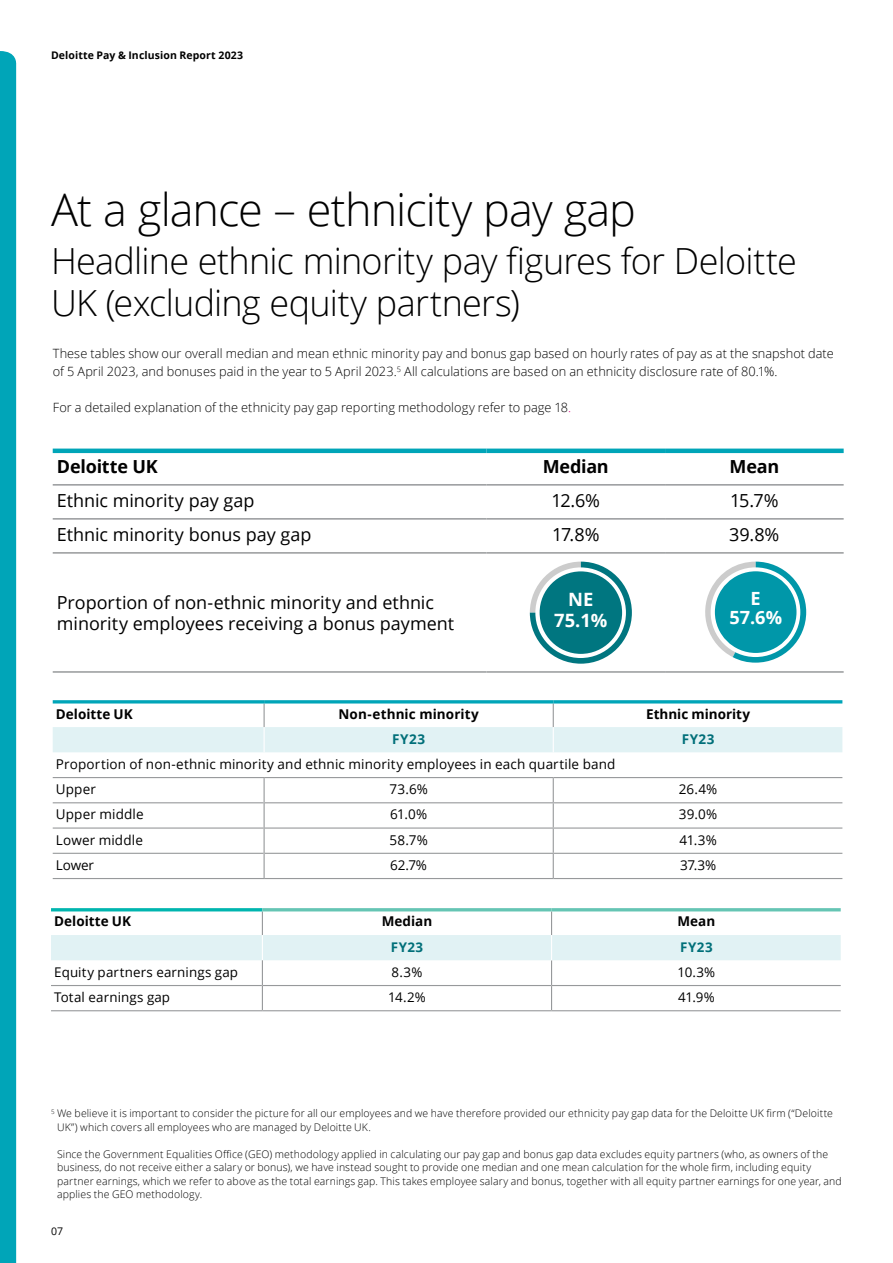
<style>
.page{position:relative;width:893px;height:1263px;background:#fff}
.page>*{position:absolute;margin:0;border:0;box-sizing:border-box;transform-origin:0 0}
.t1{font:300 45px "Open Sans";letter-spacing:-.02em;color:#000}
.t2{font:300 36px/42px "Open Sans";letter-spacing:-.02em;color:#000}
.t3{font:700 18.3px "Open Sans";color:#fff}
.t4{font:700 18.15px "Open Sans";color:#fff}
.t5{font:18px/21px "Open Sans";letter-spacing:-.005em;color:#000}
.t6{font:700 18px "Open Sans";letter-spacing:-.01em;color:#000}
.t7{font:13.5px/25.2px "Open Sans";letter-spacing:.01em;color:#000}
.t8{font:700 13.5px "Open Sans";letter-spacing:.005em;color:#000}
.t9{font:700 13.5px "Open Sans";letter-spacing:.035em;color:#006f79}
.t10{font:13.35px "Open Sans";letter-spacing:.01em;color:#000}
.t11{font:700 13.35px "Open Sans";letter-spacing:.035em;color:#006f79}
.t12{font:300 12.75px/18px "Open Sans";letter-spacing:.005em;color:#000}
.t13{font:300 10.5px/13.5px "Open Sans";letter-spacing:.01em;color:#000}
.t14{font:700 10.5px "Open Sans";letter-spacing:.01em;color:#000}
.t15{font:10.5px "Open Sans";color:#000}
.s1{color:#e10688}
</style>
<div class="page">
<div style="left:0;top:51px;width:17px;height:1212px;background:#00a5b8"></div>
<hr style="left:53px;top:777px;width:211px;height:1px;background:#97999b">
<hr style="left:264px;top:777px;width:289px;height:1px;background:#97999b">
<hr style="left:553px;top:777px;width:289px;height:1px;background:#97999b">
<hr style="left:53px;top:802px;width:211px;height:1px;background:#97999b">
<hr style="left:265px;top:802px;width:288px;height:1px;background:#97999b">
<hr style="left:553px;top:802px;width:289px;height:1px;background:#97999b">
<hr style="left:53px;top:827px;width:211px;height:2px;background:#97999b">
<hr style="left:265px;top:827px;width:288px;height:2px;background:#97999b">
<hr style="left:553px;top:827px;width:289px;height:2px;background:#97999b">
<hr style="left:53px;top:853px;width:211px;height:1px;background:#97999b">
<hr style="left:265px;top:853px;width:288px;height:1px;background:#97999b">
<hr style="left:553px;top:853px;width:289px;height:1px;background:#97999b">
<hr style="left:53px;top:878px;width:211px;height:1px;background:#97999b">
<hr style="left:264px;top:878px;width:289px;height:1px;background:#97999b">
<hr style="left:553px;top:878px;width:289px;height:1px;background:#97999b">
<svg style="left:553px;top:778px;width:1px;height:100px"></svg>
<svg style="left:264px;top:778px;width:1px;height:100px"></svg>
<svg style="left:53px;top:703px;width:789px;height:49px"></svg>
<hr style="left:53px;top:700px;width:211px;height:3px;background:#00a5b8">
<hr style="left:264px;top:700px;width:289px;height:3px;background:#00a5b8">
<hr style="left:553px;top:700px;width:289px;height:3px;background:#00a5b8">
<hr style="left:51px;top:1010px;width:211px;height:1px;background:#97999b">
<hr style="left:262px;top:1010px;width:290px;height:1px;background:#97999b">
<hr style="left:552px;top:1010px;width:289px;height:1px;background:#97999b">
<hr style="left:51px;top:908px;width:211px;height:3px;background:#00b5af">
<svg style="left:51px;top:911px;width:790px;height:99px"></svg>
<hr style="left:262px;top:908px;width:290px;height:3px;background:#65c5b4">
<hr style="left:552px;top:908px;width:289px;height:3px;background:#65c5b4">
<hr style="left:53px;top:671px;width:433px;height:2px;background:#97999b">
<hr style="left:486px;top:671px;width:179px;height:2px;background:#97999b">
<hr style="left:665px;top:671px;width:179px;height:2px;background:#97999b">
<hr style="left:53px;top:552px;width:433px;height:2px;background:#97999b">
<hr style="left:486px;top:552px;width:179px;height:2px;background:#97999b">
<hr style="left:665px;top:552px;width:179px;height:2px;background:#97999b">
<hr style="left:53px;top:518px;width:433px;height:2px;background:#97999b">
<hr style="left:486px;top:518px;width:179px;height:2px;background:#97999b">
<hr style="left:665px;top:518px;width:179px;height:2px;background:#97999b">
<hr style="left:53px;top:484px;width:433px;height:2px;background:#97999b">
<hr style="left:486px;top:484px;width:179px;height:2px;background:#97999b">
<hr style="left:665px;top:484px;width:179px;height:2px;background:#97999b">
<hr style="left:53px;top:449px;width:433px;height:4px;background:#00a5b8">
<hr style="left:486px;top:449px;width:179px;height:4px;background:#00a5b8">
<hr style="left:665px;top:449px;width:179px;height:4px;background:#00a5b8">
<svg style="left:530px;top:562px;width:44px;height:44px"></svg>
<svg style="left:530px;top:562px;width:102px;height:102px;background:#378e95"></svg>
<svg style="left:535px;top:567px;width:91px;height:91px"></svg>
<div style="left:540px;top:571px;width:82px;height:83px;background:#007680;border-radius:50%"></div>
<svg style="left:705px;top:562px;width:101px;height:101px"></svg>
<p class="t14" style="left:51px;top:48px;width:194px">Deloitte Pay &amp; Inclusion Report 2023</p>
<h1 class="t1" style="left:51px;top:179px;width:586px">At a glance – ethnicity pay gap</h1>
<h2 class="t2" style="left:51px;top:239px;width:747px">Headline ethnic minority pay figures for Deloitte<br>UK (excluding equity partners)</h2>
<p class="t12" style="left:53px;top:344px;width:782px">These tables show our overall median and mean ethnic minority pay and bonus gap based on hourly rates of pay as at the snapshot date of 5 April 2023, and bonuses paid in the year to 5 April 2023.<sup>5</sup> All calculations are based on an ethnicity disclosure rate of 80.1%.</p>
<p class="t12" style="left:53px;top:398px;width:520px">For a detailed explanation of the ethnicity pay gap reporting methodology refer to page 18<span class="s1">.</span></p>
<h3 class="t6" style="left:57px;top:454px;width:102px">Deloitte UK</h3>
<h3 class="t6" style="left:543px;top:454px;width:68px">Median</h3>
<h3 class="t6" style="left:729px;top:454px;width:51px">Mean</h3>
<h3 class="t5" style="left:57px;top:490px;width:199px">Ethnic minority pay gap</h3>
<h3 class="t5" style="left:551px;top:490px;width:50px">12.6%</h3>
<h3 class="t5" style="left:730px;top:490px;width:50px">15.7%</h3>
<h3 class="t5" style="left:57px;top:524px;width:256px">Ethnic minority bonus pay gap</h3>
<h3 class="t5" style="left:552px;top:524px;width:49px">17.8%</h3>
<h3 class="t5" style="left:729px;top:524px;width:52px">39.8%</h3>
<h3 class="t5" style="left:57px;top:591px;width:399px">Proportion of non-ethnic minority and ethnic minority employees receiving a bonus payment</h3>
<h3 class="t3" style="left:568px;top:586px;width:27px">NE</h3>
<h3 class="t3" style="left:554px;top:607px;width:55px">75.1%</h3>
<h3 class="t4" style="left:751px;top:585px;width:12px">E</h3>
<h3 class="t4" style="left:729px;top:605px;width:54px">57.6%</h3>
<p class="t8" style="left:56px;top:704px;width:78px">Deloitte UK</p>
<p class="t8" style="left:338px;top:704px;width:142px">Non-ethnic minority</p>
<p class="t8" style="left:646px;top:704px;width:106px">Ethnic minority</p>
<p class="t9" style="left:392px;top:729px;width:34px">FY23</p>
<p class="t9" style="left:682px;top:729px;width:34px">FY23</p>
<p class="t7" style="left:56px;top:751px;width:561px">Proportion of non-ethnic minority and ethnic minority employees in each quartile band<br>Upper</p>
<p class="t7" style="left:389px;top:776px;width:40px">73.6%</p>
<p class="t7" style="left:679px;top:776px;width:40px">26.4%</p>
<p class="t7" style="left:56px;top:801px;width:89px">Upper middle</p>
<p class="t7" style="left:390px;top:801px;width:39px">61.0%</p>
<p class="t7" style="left:679px;top:801px;width:40px">39.0%</p>
<p class="t7" style="left:56px;top:827px;width:89px">Lower middle</p>
<p class="t7" style="left:389px;top:827px;width:40px">58.7%</p>
<p class="t7" style="left:679px;top:827px;width:39px">41.3%</p>
<p class="t7" style="left:56px;top:852px;width:39px">Lower</p>
<p class="t7" style="left:390px;top:852px;width:38px">62.7%</p>
<p class="t7" style="left:680px;top:852px;width:38px">37.3%</p>
<p class="t8" style="left:54px;top:912px;width:78px">Deloitte UK</p>
<p class="t8" style="left:382px;top:912px;width:52px">Median</p>
<p class="t8" style="left:677px;top:912px;width:39px">Mean</p>
<p class="t11" style="left:391px;top:937px;width:34px">FY23</p>
<p class="t11" style="left:680px;top:937px;width:34px">FY23</p>
<p class="t10" style="left:54px;top:963px;width:185px">Equity partners earnings gap</p>
<p class="t10" style="left:392px;top:963px;width:32px">8.3%</p>
<p class="t10" style="left:677px;top:963px;width:39px">10.3%</p>
<p class="t10" style="left:54px;top:988px;width:117px">Total earnings gap</p>
<p class="t10" style="left:388px;top:988px;width:39px">14.2%</p>
<p class="t10" style="left:678px;top:988px;width:38px">41.9%</p>
<p class="t13" style="left:57px;top:1106px;width:777px;text-indent:-6px"><sup>5</sup> We believe it is important to consider the picture for all our employees and we have therefore provided our ethnicity pay gap data for the Deloitte UK firm (“Deloitte<br>UK”) which covers all employees who are managed by Deloitte UK.</p>
<p class="t13" style="left:57px;top:1147px;width:786px">Since the Government Equalities Office (GEO) methodology applied in calculating our pay gap and bonus gap data excludes equity partners (who, as owners of the business, do not receive either a salary or bonus), we have instead sought to provide one median and one mean calculation for the whole firm, including equity partner earnings, which we refer to above as the total earnings gap. This takes employee salary and bonus, together with all equity partner earnings for one year, and applies the GEO methodology.</p>
<p class="t15" style="left:51px;top:1224px;width:14px">07</p>
</div>
